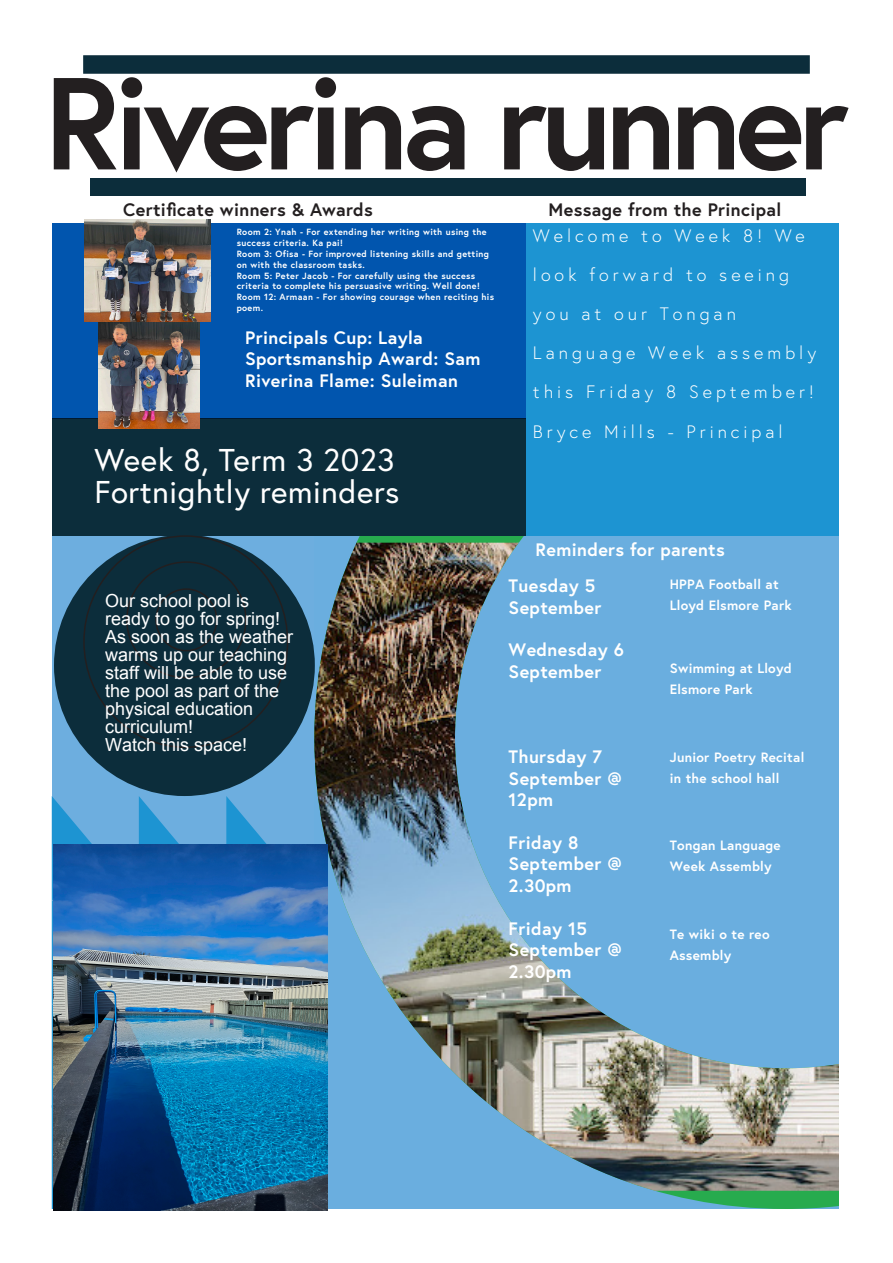
<style>
.page{position:relative;width:893px;height:1263px;background:#fff}
.page>*{position:absolute;margin:0;border:0;box-sizing:border-box;transform-origin:0 0}
.Heading{font:700 130.5px "Europa";letter-spacing:-.05em;color:#231f20}
.Sub_Heading_2{font:31.5px/32px "Europa";letter-spacing:.02em;color:#fff}
.Body_Text{font:700 18px/21.6px "Europa";letter-spacing:.02em;color:#fff}
.t1{font:18px/18px "Arial";color:#fff}
.Sub_Heading_1{font:300 18px/39px "Europa";letter-spacing:.22em;color:#fff}
.t2{font:700 18px "Europa";letter-spacing:.02em;color:#231f20}
.Body_Text-2{font:700 13.5px/21px "Europa";letter-spacing:.02em;color:#fff}
.t3{font:700 9px/10.8px "Europa";letter-spacing:.04em;color:#fff}
</style>
<div class="page">
<svg style="left:314px;top:535px;width:525px;height:674px;fill:#6aaedf"></svg>
<img style="left:314px;top:543px;width:525px;height:648px">
<div style="left:52px;top:531px;width:261px;height:678px;background:#6daedf"></div>
<div style="left:526px;top:223px;width:313px;height:312px;background:#1d94d2"></div>
<div style="left:52px;top:418px;width:474px;height:117px;background:#0c2d3b"></div>
<svg style="left:52px;top:796px;width:215px;height:413px"></svg>
<div style="left:52px;top:223px;width:474px;height:195px;background:#0155ae"></div>
<div style="left:83px;top:55px;width:727px;height:19px;background:#0c2d3b;border:2px solid #0c2d3b"></div>
<div style="left:54px;top:535px;width:261px;height:261px;background:#0c2d3b;border-radius:50%"></div>
<div style="left:90px;top:178px;width:716px;height:17px;background:#0c2d3b"></div>
<div style="left:126px;top:561px;width:121px;height:117px;border:2px solid #231f20;border-radius:50%"></div>
<div style="left:155px;top:588px;width:62px;height:63px;border:2px solid #231f20;border-radius:50%"></div>
<img style="left:53px;top:844px;width:274px;height:366px">
<img style="left:98px;top:321px;width:101px;height:107px">
<img style="left:84px;top:220px;width:126px;height:101px">
<p class="Heading" style="left:44px;top:35px;width:806px">Riverina runner</p>
<p class="t2" style="left:123px;top:197px;width:251px">Certificate winners &amp; Awards</p>
<p class="t3" style="left:237px;top:227px;width:259px">Room 2: Ynah - For extending her writing with using the success criteria. Ka pai!<br>Room 3: Ofisa - For improved listening skills and getting on with the classroom tasks.<br>Room 5: Peter Jacob - For carefully using the success criteria to complete his persuasive writing. Well done!<br>Room 12: Armaan - For showing courage when reciting his poem.</p>
<p class="Body_Text" style="left:245px;top:326px;width:237px">Principals Cup: Layla<br>Sportsmanship Award: Sam<br>Riverina Flame: Suleiman</p>
<p class="Sub_Heading_2" style="left:95px;top:443px;width:306px">Week 8, Term 3 2023<br>Fortnightly reminders</p>
<h3 class="t1" style="left:105px;top:592px;width:190px">Our school pool is ready to go for spring!<br>As soon as the weather warms up our teaching staff will be able to use the pool as part of the physical education curriculum!<br>Watch this space!</h3>
<p class="t2" style="left:549px;top:197px;width:234px">Message from the Principal</p>
<p class="Sub_Heading_1" style="left:533px;top:216px;width:285px">Welcome to Week 8! We look forward to seeing you at our Tongan<br>Language Week assembly this Friday 8 September!<br>Bryce Mills - Principal</p>
<p class="Body_Text" style="left:536px;top:539px;width:191px">Reminders for parents</p>
<p class="Body_Text" style="left:509px;top:574px;width:94px">Tuesday 5<br>September</p>
<p class="Body_Text" style="left:509px;top:639px;width:117px">Wednesday 6<br>September</p>
<p class="Body_Text" style="left:509px;top:745px;width:115px">Thursday 7<br>September @<br>12pm</p>
<p class="Body_Text" style="left:509px;top:831px;width:115px">Friday 8<br>September @<br>2.30pm</p>
<p class="Body_Text" style="left:509px;top:917px;width:115px">Friday 15<br>September @<br>2.30pm</p>
<p class="Body_Text-2" style="left:670px;top:573px;width:124px">HPPA Football at<br>Lloyd Elsmore Park</p>
<p class="Body_Text-2" style="left:670px;top:657px;width:124px">Swimming at Lloyd<br>Elsmore Park</p>
<p class="Body_Text-2" style="left:670px;top:746px;width:136px">Junior Poetry Recital in the school hall</p>
<p class="Body_Text-2" style="left:670px;top:835px;width:112px">Tongan Language<br>Week Assembly</p>
<p class="Body_Text-2" style="left:670px;top:923px;width:101px">Te wiki o te reo<br>Assembly</p>
</div>
